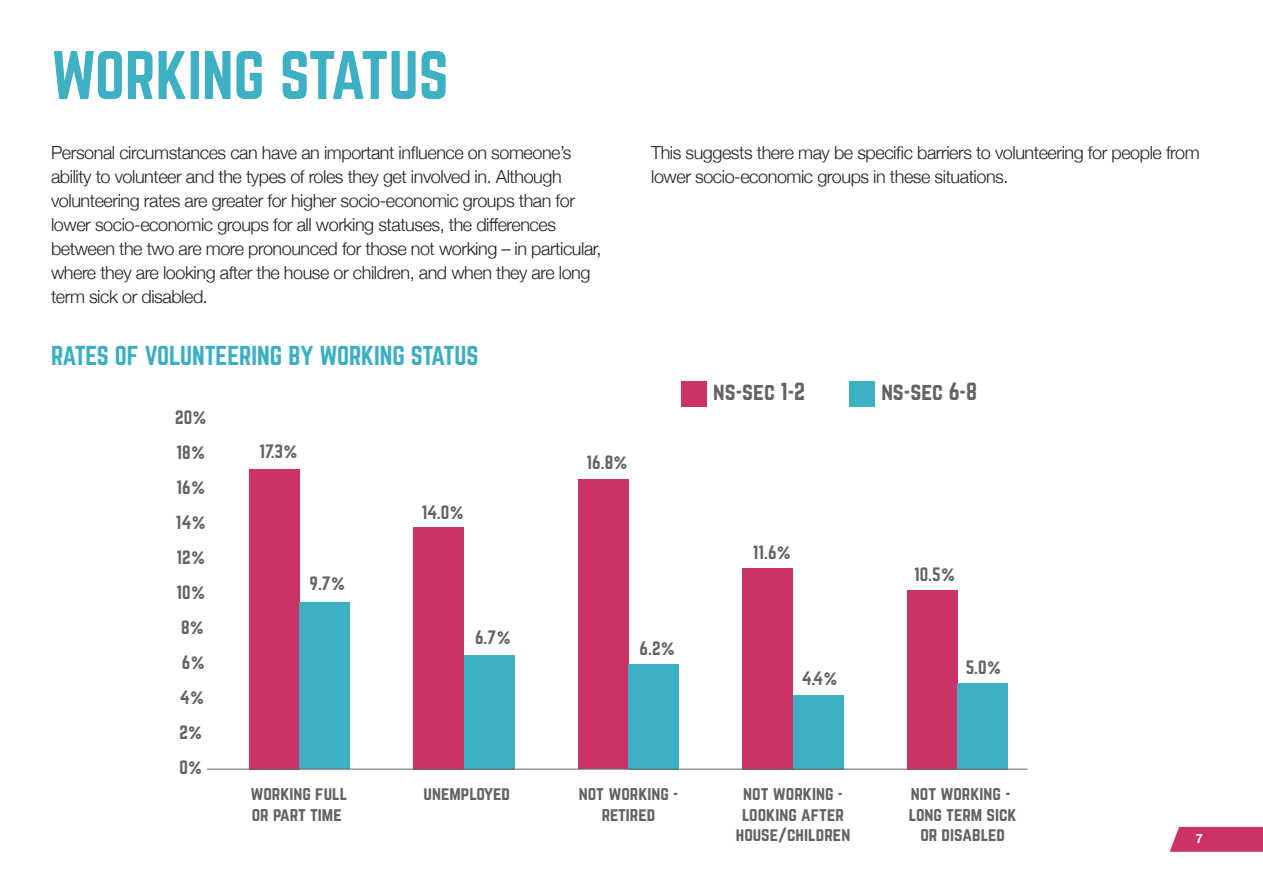
<style>
.page{position:relative;width:1263px;height:893px;background:#fff}
.page>*{position:absolute;margin:0;border:0;box-sizing:border-box;transform-origin:0 0}
._1_-_heading{font:60px "Norwester";color:#3db0c4}
._2_-_heading{font:24px "Norwester";color:#3aafc3}
.t1{font:21.9px "Norwester";color:#636366}
.t2{font:300 18px/24px "Helvetica Neue";letter-spacing:-.025em;color:#231f20}
.t3{font:16.95px/20.4px "Norwester";color:#636366;text-align:center}
.t4{font:700 12.75px "Helvetica Neue";color:#fff}
</style>
<div class="page">
<svg style="left:1170px;top:827px;width:93px;height:25px;background:#cd3e6e"></svg>
<div style="left:249px;top:469px;width:51px;height:300px;background:#cb3366"></div>
<div style="left:300px;top:602px;width:50px;height:167px;background:#3db0c4"></div>
<div style="left:413px;top:527px;width:51px;height:242px;background:#cb3366"></div>
<div style="left:464px;top:655px;width:51px;height:114px;background:#3db0c4"></div>
<div style="left:578px;top:480px;width:50px;height:289px;background:#cb3366"></div>
<div style="left:628px;top:664px;width:51px;height:105px;background:#3db0c4"></div>
<div style="left:742px;top:568px;width:51px;height:201px;background:#cb3366"></div>
<div style="left:793px;top:695px;width:51px;height:74px;background:#3db0c4"></div>
<div style="left:907px;top:590px;width:50px;height:179px;background:#cb3366"></div>
<div style="left:957px;top:683px;width:51px;height:86px;background:#3db0c4"></div>
<div style="left:681px;top:381px;width:26px;height:26px;background:#cb3366"></div>
<div style="left:849px;top:381px;width:26px;height:26px;background:#3db0c4"></div>
<hr style="left:207px;top:769px;width:820px;height:1px;background:#636366">
<p class="_1_-_heading" style="left:51px;top:47px;width:399px">WORKING STATUS</p>
<p class="t2" style="left:51px;top:139px;width:552px">Personal circumstances can have an important influence on someone’s ability to volunteer and the types of roles they get involved in. Although volunteering rates are greater for higher socio-economic groups than for lower socio-economic groups for all working statuses, the differences between the two are more pronounced for those not working – in particular, where they are looking after the house or children, and when they are long term sick or disabled.</p>
<p class="t2" style="left:651px;top:139px;width:550px">This suggests there may be specific barriers to volunteering for people from lower socio-economic groups in these situations.</p>
<p class="_2_-_heading" style="left:51px;top:344px;width:429px">RATES OF VOLUNTEERING BY WORKING STATUS</p>
<p class="t3" style="left:175px;top:401px;width:33px;line-height:35px;text-align:justify">20% 18% 16% 14% 12% 10%</p>
<p class="t3" style="left:181px;top:618px;width:25px">8%</p>
<p class="t3" style="left:182px;top:653px;width:25px">6%</p>
<p class="t3" style="left:180px;top:688px;width:26px">4%</p>
<p class="t3" style="left:179px;top:723px;width:25px">2%</p>
<p class="t3" style="left:179px;top:758px;width:25px">0%</p>
<p class="t3" style="left:259px;top:442px;width:40px">17.3%</p>
<p class="t3" style="left:310px;top:573px;width:38px">9.7%</p>
<p class="t3" style="left:422px;top:503px;width:44px">14.0%</p>
<p class="t3" style="left:475px;top:628px;width:38px">6.7%</p>
<p class="t3" style="left:587px;top:453px;width:43px">16.8%</p>
<p class="t3" style="left:640px;top:638px;width:37px">6.2%</p>
<p class="t1" style="left:713px;top:381px;width:93px">ns-sec 1-2</p>
<p class="t1" style="left:881px;top:381px;width:97px">ns-sec 6-8</p>
<p class="t3" style="left:753px;top:543px;width:40px">11.6%</p>
<p class="t3" style="left:802px;top:669px;width:38px">4.4%</p>
<p class="t3" style="left:914px;top:565px;width:43px">10.5%</p>
<p class="t3" style="left:966px;top:658px;width:37px">5.0%</p>
<p class="t3" style="left:250px;top:784px;width:99px;text-align:left">working full or part time</p>
<p class="t3" style="left:423px;top:784px;width:88px">unemployed</p>
<p class="t3" style="left:579px;top:784px;width:101px">not working - retired</p>
<p class="t3" style="left:736px;top:784px;width:116px">not working - looking after house/children</p>
<p class="t3" style="left:909px;top:784px;width:109px">not working - long term sick or disabled</p>
<p class="t4" style="left:1196px;top:828px;width:9px">7</p>
</div>
